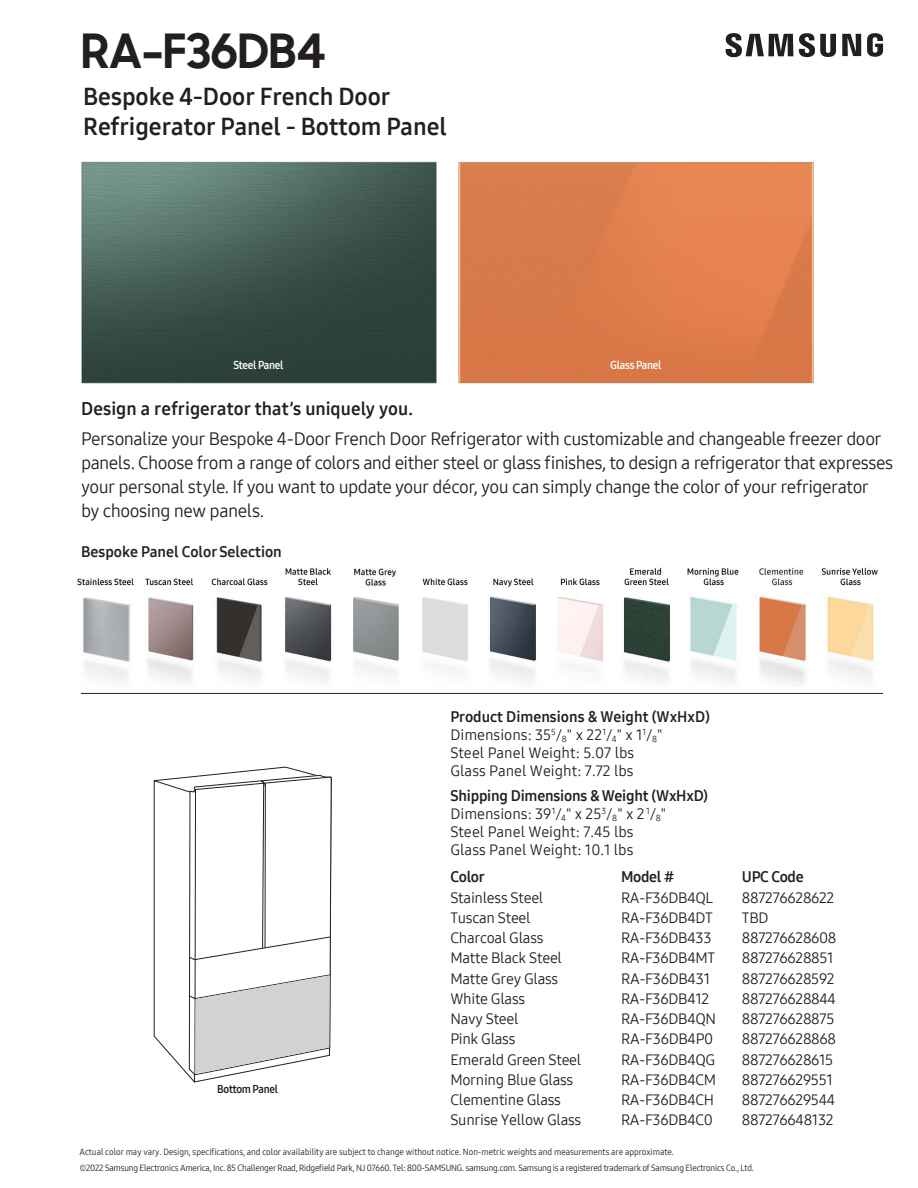
<style>
.page{position:relative;width:918px;height:1188px;background:#fff}
.page>*{position:absolute;margin:0;border:0;box-sizing:border-box;transform-origin:0 0}
.t1{font:700 48px "Samsung Sharp Sans";color:#231f20}
.t2{font:24px/30px "Samsung One 700";color:#231f20}
.t3{font:18px/24px "Samsung One 400";letter-spacing:-.03em;color:#231f20}
.t4{font:18px "Samsung One 700";letter-spacing:.005em;color:#231f20}
.t5{font:15px "Samsung One 400";letter-spacing:-.02em;color:#231f20}
.t6{font:15px "Samsung One 400";color:#231f20}
.t7{font:15px "Samsung One 700";letter-spacing:-.01em;color:#231f20}
.t8{font:11.25px "Samsung One 700 C";letter-spacing:-.02em;color:#fff}
.t9{font:11.25px "Samsung One 700 C";letter-spacing:-.02em;color:#231f20}
.t10{font:9px "Samsung One 400 C";letter-spacing:-.02em;color:#231f20}
.t11{font:9px "Samsung One 400 C";color:#231f20}
</style>
<div class="page">
<svg style="left:726px;top:33px;width:157px;height:24px"></svg>
<img style="left:458px;top:161px;width:356px;height:223px">
<hr style="left:81px;top:693px;width:802px;height:1px;background:#231f20">
<img style="left:77px;top:567px;width:801px;height:118px">
<svg style="left:153px;top:766px;width:167px;height:317px"></svg>
<svg style="left:159px;top:872px;width:10px;height:6px"></svg>
<svg style="left:188px;top:775px;width:144px;height:301px"></svg>
<img style="left:81px;top:161px;width:356px;height:223px">
<p class="t1" style="left:81px;top:15px;width:247px">RA-F36DB4</p>
<p class="t2" style="left:83px;top:81px;width:365px">Bespoke 4-Door French Door<br>Refrigerator Panel - Bottom Panel</p>
<p class="t8" style="left:233px;top:358px;width:52px">Steel Panel</p>
<p class="t8" style="left:610px;top:358px;width:53px">Glass Panel</p>
<p class="t4" style="left:81px;top:396px;width:334px">Design a refrigerator that’s uniquely you.</p>
<p class="t3" style="left:81px;top:427px;width:814px">Personalize your Bespoke 4-Door French Door Refrigerator with customizable and changeable freezer door panels. Choose from a range of colors and either steel or glass finishes, to design a refrigerator that expresses your personal style. If you want to update your décor, you can simply change the color of your refrigerator<br>by choosing new panels.</p>
<p class="t7" style="left:81px;top:542px;width:202px">Bespoke Panel Color Selection</p>
<p class="t9" style="left:217px;top:1082px;width:62px">Bottom Panel</p>
<p class="t7" style="left:450px;top:707px;width:261px">Product Dimensions &amp; Weight (WxHxD)</p>
<p class="t6" style="left:450px;top:725px;width:214px">Dimensions: 35<sup>5</sup>/<sub>8</sub>" x 22<sup>1</sup>/<sub>4</sub>" x 1<sup>1</sup>/<sub>8</sub>"</p>
<p class="t6" style="left:450px;top:743px;width:185px">Steel Panel Weight: 5.07 lbs</p>
<p class="t6" style="left:450px;top:761px;width:185px">Glass Panel Weight: 7.72 lbs</p>
<p class="t7" style="left:450px;top:786px;width:259px">Shipping Dimensions &amp; Weight (WxHxD)</p>
<p class="t6" style="left:450px;top:804px;width:217px">Dimensions: 39<sup>1</sup>/<sub>4</sub>" x 25<sup>3</sup>/<sub>8</sub>" x 2 <sup>1</sup>/<sub>8</sub>"</p>
<p class="t6" style="left:450px;top:822px;width:185px">Steel Panel Weight: 7.45 lbs</p>
<p class="t6" style="left:450px;top:840px;width:185px">Glass Panel Weight: 10.1 lbs</p>
<p class="t7" style="left:450px;top:867px;width:36px">Color</p>
<p class="t7" style="left:621px;top:867px;width:55px">Model #</p>
<p class="t7" style="left:742px;top:867px;width:63px">UPC Code</p>
<p class="t5" style="left:450px;top:887px;width:94px">Stainless Steel</p>
<p class="t5" style="left:621px;top:887px;width:94px">RA-F36DB4QL</p>
<p class="t5" style="left:742px;top:887px;width:94px">887276628622</p>
<p class="t5" style="left:450px;top:907px;width:82px">Tuscan Steel</p>
<p class="t5" style="left:621px;top:907px;width:93px">RA-F36DB4DT</p>
<p class="t5" style="left:742px;top:907px;width:28px">TBD</p>
<p class="t5" style="left:450px;top:928px;width:95px">Charcoal Glass</p>
<p class="t5" style="left:621px;top:928px;width:92px">RA-F36DB433</p>
<p class="t5" style="left:742px;top:928px;width:96px">887276628608</p>
<p class="t5" style="left:450px;top:948px;width:113px">Matte Black Steel</p>
<p class="t5" style="left:621px;top:948px;width:96px">RA-F36DB4MT</p>
<p class="t5" style="left:742px;top:948px;width:93px">887276628851</p>
<p class="t5" style="left:450px;top:968px;width:110px">Matte Grey Glass</p>
<p class="t5" style="left:621px;top:968px;width:91px">RA-F36DB431</p>
<p class="t5" style="left:742px;top:968px;width:94px">887276628592</p>
<p class="t5" style="left:450px;top:988px;width:76px">White Glass</p>
<p class="t5" style="left:621px;top:988px;width:90px">RA-F36DB412</p>
<p class="t5" style="left:742px;top:988px;width:96px">887276628844</p>
<p class="t5" style="left:450px;top:1009px;width:70px">Navy Steel</p>
<p class="t5" style="left:621px;top:1009px;width:97px">RA-F36DB4QN</p>
<p class="t5" style="left:742px;top:1009px;width:94px">887276628875</p>
<p class="t5" style="left:450px;top:1029px;width:67px">Pink Glass</p>
<p class="t5" style="left:621px;top:1029px;width:94px">RA-F36DB4P0</p>
<p class="t5" style="left:742px;top:1029px;width:96px">887276628868</p>
<p class="t5" style="left:450px;top:1049px;width:132px">Emerald Green Steel</p>
<p class="t5" style="left:621px;top:1049px;width:96px">RA-F36DB4QG</p>
<p class="t5" style="left:742px;top:1049px;width:93px">887276628615</p>
<p class="t5" style="left:450px;top:1069px;width:124px">Morning Blue Glass</p>
<p class="t5" style="left:621px;top:1069px;width:97px">RA-F36DB4CM</p>
<p class="t5" style="left:742px;top:1069px;width:92px">887276629551</p>
<p class="t5" style="left:450px;top:1090px;width:112px">Clementine Glass</p>
<p class="t5" style="left:621px;top:1090px;width:95px">RA-F36DB4CH</p>
<p class="t5" style="left:742px;top:1090px;width:95px">887276629544</p>
<p class="t5" style="left:450px;top:1110px;width:132px">Sunrise Yellow Glass</p>
<p class="t5" style="left:621px;top:1110px;width:94px">RA-F36DB4C0</p>
<p class="t5" style="left:742px;top:1110px;width:93px">887276648132</p>
<p class="t11" style="left:79px;top:1146px;width:596px">Actual color may vary. Design, specifications, and color availability are subject to change without notice. Non-metric weights and measurements are approximate.</p>
<p class="t10" style="left:79px;top:1161px;width:676px">©2022 Samsung Electronics America, Inc. 85 Challenger Road, Ridgefield Park, NJ 07660. Tel: 800-SAMSUNG. samsung.com. Samsung is a registered trademark of Samsung Electronics Co., Ltd.</p>
</div>
